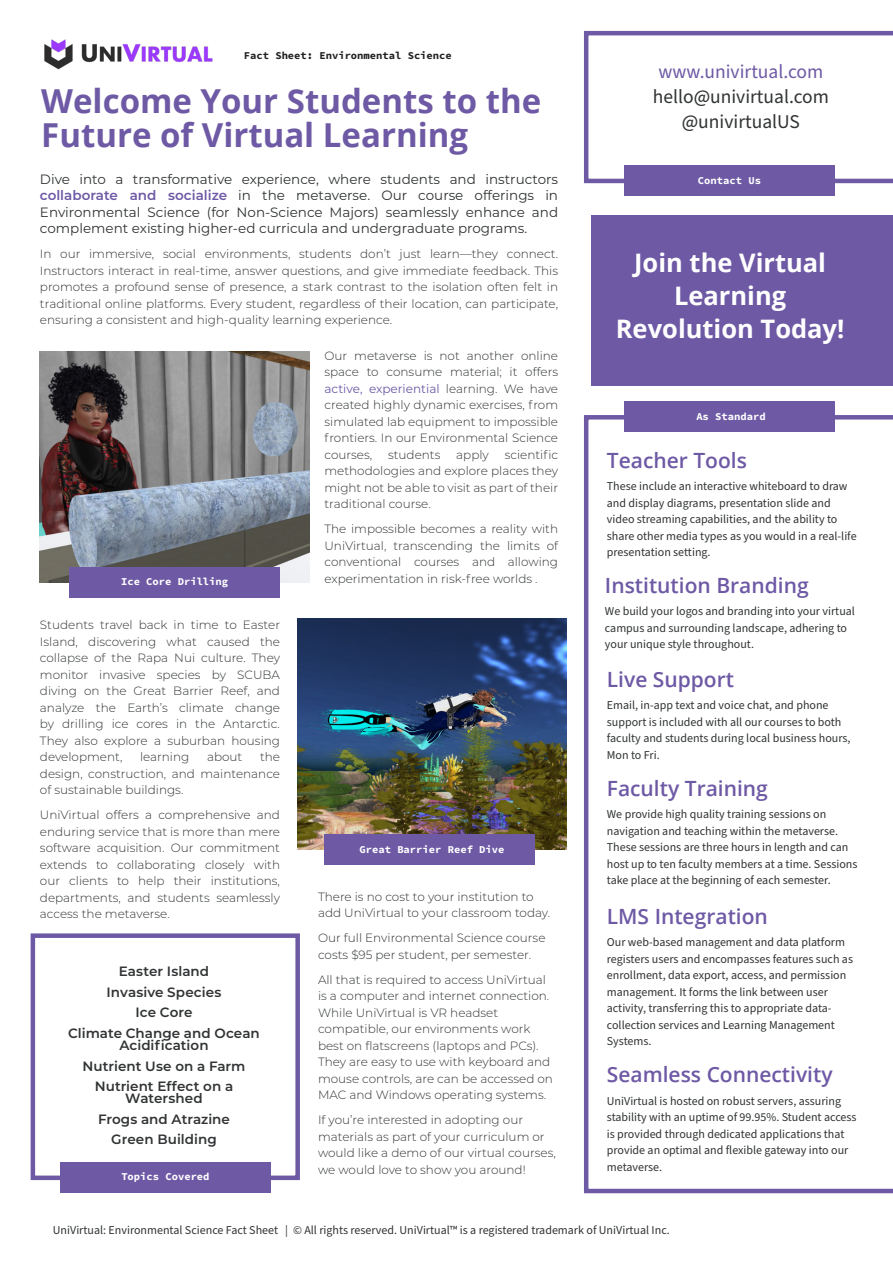
<style>
.page{position:relative;width:893px;height:1263px;background:#fff}
.page>*{position:absolute;margin:0;border:0;box-sizing:border-box;transform-origin:0 0}
._24_Titillium_Web{font:700 33px/33px "Open Sans";color:#6e59a5}
._24_Titillium_Web-2{font:700 25.5px/33px "Open Sans";color:#fff;text-align:center}
._14_Titillium_Web{font:600 21px "Open Sans";color:#6e59a5}
._8_Source_Sans_Pro{font:19.5px "Source Sans Pro";color:#313334}
._8_Source_Sans_Pro-2{font:19.5px "Source Sans Pro";color:#6e59a5}
._8_Source_Sans_Pro-3{font:13.5px/16.5px "Montserrat";color:#313334;text-align:justify}
._8_Source_Sans_Pro-4{font:600 13.5px/12px "Montserrat";letter-spacing:.005em;color:#313334;text-align:center}
._8_Source_Sans_Pro-5{font:300 12px/16.5px "Montserrat";color:#313334;text-align:justify}
._8_Source_Sans_Pro-6{font:12px/16.5px "Source Sans Pro";color:#313334}
._9_Titillium_Web{font:700 10.5px "Source Code Pro";color:#fff}
._9_Titillium_Web-2{font:700 10.5px "Source Code Pro";color:#231f20}
.s1{font-weight:600;color:#6e59a5}
.s2{font-weight:400;color:#6e59a5}
</style>
<div class="page">
<img style="left:40px;top:351px;width:269px;height:231px">
<div style="left:69px;top:567px;width:211px;height:30px;background:#6e59a5"></div>
<div style="left:31px;top:933px;width:269px;height:247px;border:4px solid #6e59a5"></div>
<div style="left:60px;top:1162px;width:211px;height:31px;background:#6e59a5"></div>
<svg style="left:584px;top:415px;width:309px;height:778px"></svg>
<div style="left:624px;top:402px;width:211px;height:30px;background:#6e59a5"></div>
<img style="left:44px;top:39px;width:169px;height:31px">
<div style="left:591px;top:216px;width:302px;height:170px;background:#6e59a5"></div>
<img style="left:297px;top:619px;width:270px;height:231px">
<div style="left:324px;top:834px;width:211px;height:31px;background:#6e59a5"></div>
<svg style="left:584px;top:31px;width:309px;height:152px"></svg>
<div style="left:624px;top:166px;width:211px;height:30px;background:#6e59a5"></div>
<p class="_9_Titillium_Web-2" style="left:244px;top:48px;width:209px">Fact Sheet: Environmental Science</p>
<p class="_24_Titillium_Web" style="left:41px;top:84px;width:502px">Welcome Your Students to the<br>Future of Virtual Learning</p>
<p class="_8_Source_Sans_Pro-3" style="left:40px;top:170px;width:520px">Dive into a transformative experience, where students and instructors <span class="s1">collaborate and socialize</span> in the metaverse. Our course offerings in Environmental Science (for Non-Science Majors) seamlessly enhance and complement existing higher-ed curricula and undergraduate programs.</p>
<p class="_8_Source_Sans_Pro-5" style="left:40px;top:246px;width:520px">In our immersive, social environments, students don’t just learn—they connect.<br>Instructors interact in real-time, answer questions, and give immediate feedback. This promotes a profound sense of presence, a stark contrast to the isolation often felt in traditional online platforms. Every student, regardless of their location, can participate, ensuring a consistent and high-quality learning experience.</p>
<p class="_9_Titillium_Web" style="left:121px;top:574px;width:109px">Ice Core Drilling</p>
<p class="_8_Source_Sans_Pro-5" style="left:40px;top:616px;width:242px">Students travel back in time to Easter Island, discovering what caused the collapse of the Rapa Nui culture. They monitor invasive species by SCUBA diving on the Great Barrier Reef, and analyze the Earth’s climate change by drilling ice cores in the Antarctic.<br>They also explore a suburban housing development,</p>
<p class="_8_Source_Sans_Pro-5" style="left:40px;top:748px;width:242px;text-indent:220px">the design, construction, and maintenance of sustainable buildings.</p>
<p class="_8_Source_Sans_Pro-5" style="left:40px;top:806px;width:242px">UniVirtual offers a comprehensive and enduring service that is more than mere software acquisition. Our commitment extends to collaborating closely with our clients to help their institutions, departments, and students seamlessly access the metaverse.</p>
<p class="_8_Source_Sans_Pro-5" style="left:140px;top:748px;width:51px">learning</p>
<p class="_8_Source_Sans_Pro-5" style="left:207px;top:748px;width:37px">about</p>
<p class="_8_Source_Sans_Pro-4" style="left:119px;top:965px;width:92px">Easter Island</p>
<p class="_8_Source_Sans_Pro-4" style="left:107px;top:985px;width:116px">Invasive Species</p>
<p class="_8_Source_Sans_Pro-4" style="left:135px;top:1006px;width:59px">Ice Core</p>
<p class="_8_Source_Sans_Pro-4" style="left:68px;top:1026px;width:193px">Climate Change and Ocean<br>Acidification</p>
<p class="_8_Source_Sans_Pro-4" style="left:83px;top:1059px;width:164px">Nutrient Use on a Farm</p>
<p class="_8_Source_Sans_Pro-4" style="left:95px;top:1079px;width:140px">Nutrient Effect on a<br>Watershed</p>
<p class="_8_Source_Sans_Pro-4" style="left:98px;top:1112px;width:133px">Frogs and Atrazine</p>
<p class="_8_Source_Sans_Pro-4" style="left:111px;top:1132px;width:107px">Green Building</p>
<p class="_9_Titillium_Web" style="left:121px;top:1168px;width:90px">Topics Covered</p>
<p class="_8_Source_Sans_Pro-5" style="left:324px;top:347px;width:235px">Our metaverse is not another online space to consume material; it offers <span class="s2">active, experiential</span> learning. We have created highly dynamic exercises, from simulated lab equipment to impossible frontiers. In our Environmental Science courses,</p>
<p class="_8_Source_Sans_Pro-5" style="left:324px;top:446px;width:235px;text-indent:180px">scientific methodologies and explore places they might not be able to visit as part of their traditional course.</p>
<p class="_8_Source_Sans_Pro-5" style="left:324px;top:520px;width:235px">The impossible becomes a reality with UniVirtual, transcending the limits of conventional courses and allowing experimentation in risk-free worlds .</p>
<p class="_8_Source_Sans_Pro-5" style="left:388px;top:446px;width:54px">students</p>
<p class="_8_Source_Sans_Pro-5" style="left:456px;top:446px;width:34px">apply</p>
<p class="_9_Titillium_Web" style="left:360px;top:842px;width:146px">Great Barrier Reef Dive</p>
<p class="_8_Source_Sans_Pro-5" style="left:318px;top:888px;width:234px">There is no cost to your institution to add UniVirtual to your classroom today.</p>
<p class="_8_Source_Sans_Pro-5" style="left:318px;top:929px;width:229px">Our full Environmental Science course costs $95 per student, per semester.</p>
<p class="_8_Source_Sans_Pro-5" style="left:318px;top:971px;width:237px;text-align:left">All that is required to access UniVirtual is a computer and internet connection.<br>While UniVirtual is VR headset compatible, our environments work best on flatscreens (laptops and PCs).<br>They are easy to use with keyboard and mouse controls, are can be accessed on MAC and Windows operating systems.</p>
<p class="_8_Source_Sans_Pro-5" style="left:318px;top:1111px;width:239px;text-align:left">If you’re interested in adopting our materials as part of your curriculum or would like a demo of our virtual courses, we would love to show you around!</p>
<p class="_8_Source_Sans_Pro-2" style="left:658px;top:58px;width:166px">www.univirtual.com</p>
<p class="_8_Source_Sans_Pro" style="left:653px;top:83px;width:178px">hello@univirtual.com</p>
<p class="_8_Source_Sans_Pro" style="left:682px;top:108px;width:120px">@univirtualUS</p>
<p class="_9_Titillium_Web" style="left:698px;top:173px;width:64px">Contact Us</p>
<p class="_24_Titillium_Web-2" style="left:616px;top:246px;width:230px">Join the Virtual<br>Learning<br>Revolution Today!</p>
<p class="_9_Titillium_Web" style="left:696px;top:409px;width:71px">As Standard</p>
<p class="_14_Titillium_Web" style="left:607px;top:446px;width:142px">Teacher Tools</p>
<p class="_8_Source_Sans_Pro-6" style="left:607px;top:478px;width:251px">These include an interactive whiteboard to draw and display diagrams, presentation slide and video streaming capabilities, and the ability to share other media types as you would in a real-life presentation setting.</p>
<p class="_14_Titillium_Web" style="left:605px;top:571px;width:205px">Institution Branding</p>
<p class="_8_Source_Sans_Pro-6" style="left:605px;top:604px;width:252px">We build your logos and branding into your virtual campus and surrounding landscape, adhering to your unique style throughout.</p>
<p class="_14_Titillium_Web" style="left:607px;top:665px;width:129px">Live Support</p>
<p class="_8_Source_Sans_Pro-6" style="left:607px;top:697px;width:245px">Email, in-app text and voice chat, and phone support is included with all our courses to both faculty and students during local business hours, Mon to Fri.</p>
<p class="_14_Titillium_Web" style="left:607px;top:774px;width:163px">Faculty Training</p>
<p class="_8_Source_Sans_Pro-6" style="left:607px;top:806px;width:252px">We provide high quality training sessions on navigation and teaching within the metaverse.<br>These sessions are three hours in length and can host up to ten faculty members at a time. Sessions take place at the beginning of each semester.</p>
<p class="_14_Titillium_Web" style="left:607px;top:902px;width:163px">LMS Integration</p>
<p class="_8_Source_Sans_Pro-6" style="left:607px;top:934px;width:248px">Our web-based management and data platform registers users and encompasses features such as enrollment, data export, access, and permission management. It forms the link between user activity, transferring this to appropriate data&shy;collection services and Learning Management Systems.</p>
<p class="_14_Titillium_Web" style="left:607px;top:1060px;width:227px">Seamless Connectivity</p>
<p class="_8_Source_Sans_Pro-6" style="left:607px;top:1093px;width:251px">UniVirtual is hosted on robust servers, assuring stability with an uptime of 99.95%. Student access is provided through dedicated applications that provide an optimal and flexible gateway into our metaverse.</p>
<p class="_8_Source_Sans_Pro-6" style="left:53px;top:1222px;width:618px">UniVirtual: Environmental Science Fact Sheet | © All rights reserved. UniVirtual™ is a registered trademark of UniVirtual Inc.</p>
</div>
